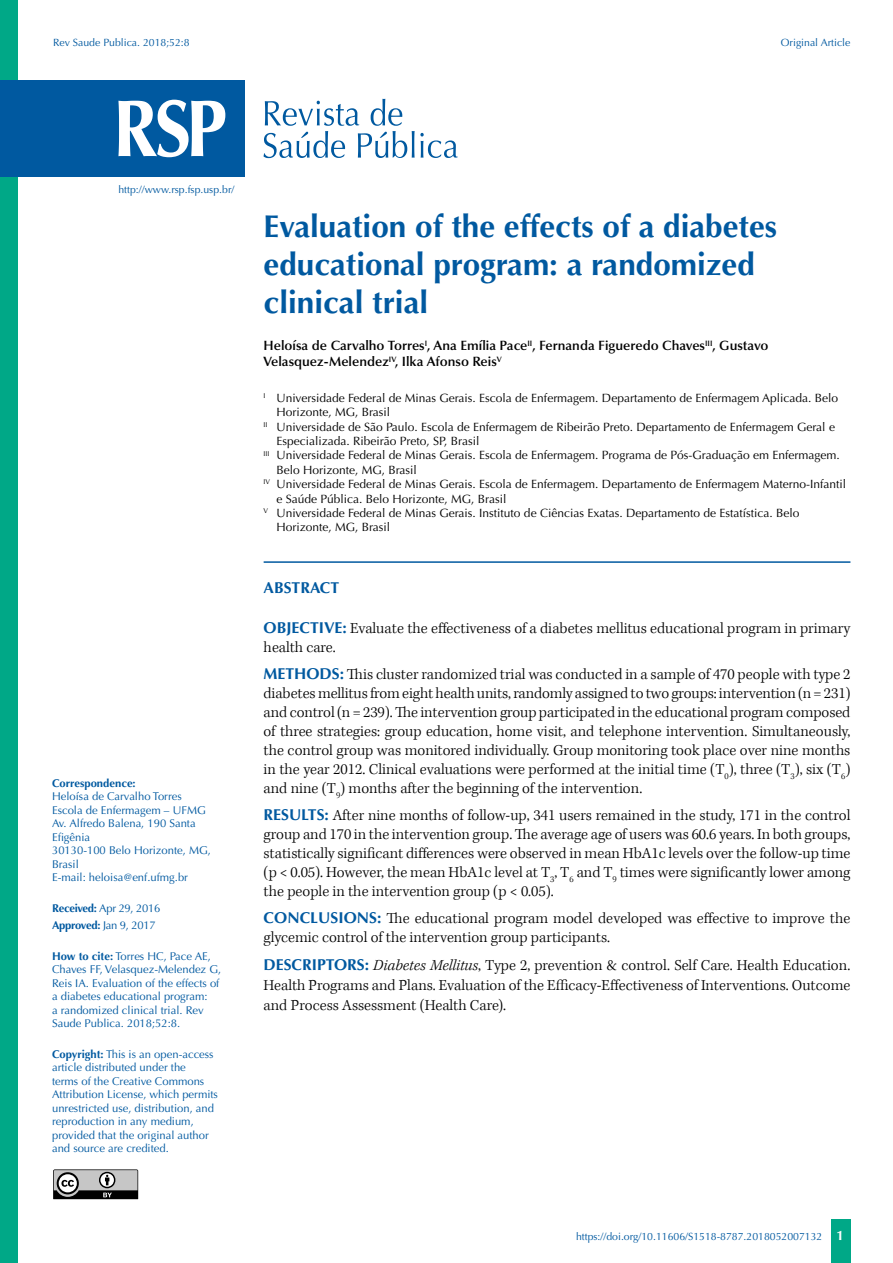
<style>
.page{position:relative;width:893px;height:1263px;background:#fff}
.page>*{position:absolute;margin:0;border:0;box-sizing:border-box;transform-origin:0 0}
.t1{font:700 31.5px/37.8px "Optima";color:#0059a0}
.t2{font:300 15.75px/18.9px "Kepler Std";color:#000;text-align:justify}
.t3{font:700 15.75px "Optima";color:#0059a0}
.t4{font:600 13.5px/16.2px "Optima";color:#000}
.t5{font:12px "Optima";color:#000}
.t6{font:11.25px/13.5px "Optima";color:#0059a0}
.t7{font:11.25px/17.7px "Optima";letter-spacing:-.025em;color:#0059a0}
.t8{font:700 11.25px "Optima";color:#0059a0}
.t9{font:10.5px "Optima";color:#0059a0}
.s1{font-weight:700}
.s2{font-family:"Optima";font-weight:700;color:#0059a0}
.s3{font-style:italic}
.s4{font-weight:700;font-size:13.5px;color:#fff}
</style>
<div class="page">
<div style="left:831px;top:1220px;width:20px;height:43px;background:#00a887"></div>
<svg style="left:53px;top:1169px;width:85px;height:30px;background:#838383"></svg>
<div style="left:0;top:0;width:18px;height:1263px;background:#00a887"></div>
<hr style="left:264px;top:561px;width:586px;height:2px;background:#0059a0">
<svg style="left:263px;top:99px;width:195px;height:59px"></svg>
<div style="left:0;top:80px;width:244px;height:96px;background:#0059a0"></div>
<svg style="left:118px;top:100px;width:107px;height:57px"></svg>
<p class="t9" style="left:53px;top:36px;width:138px">Rev Saude Publica. 2018;52:8</p>
<p class="t9" style="left:781px;top:36px;width:71px">Original Article</p>
<p class="t9" style="left:118px;top:183px;width:117px">http://www.rsp.fsp.usp.br/</p>
<p class="t8" style="left:52px;top:776px;width:85px">Correspondence:</p>
<p class="t6" style="left:52px;top:790px;width:160px">Heloísa de Carvalho Torres<br>Escola de Enfermagem – UFMG<br>Av. Alfredo Balena, 190 Santa<br>Efigênia<br>30130-100 Belo Horizonte, MG,<br>Brasil<br>E-mail: heloisa@enf.ufmg.br</p>
<p class="t7" style="left:52px;top:899px;width:110px"><span class="s1">Received:</span> Apr 29, 2016<br><span class="s1">Approved:</span> Jan 9, 2017</p>
<p class="t6" style="left:52px;top:949px;width:171px"><span class="s1">How to cite:</span> Torres HC, Pace AE,<br>Chaves FF, Velasquez-Melendez G,<br>Reis IA. Evaluation of the effects of a diabetes educational program:<br>a randomized clinical trial. Rev<br>Saude Publica. 2018;52:8.</p>
<p class="t6" style="left:52px;top:1047px;width:167px"><span class="s1">Copyright:</span> This is an open-access article distributed under the<br>terms of the Creative Commons<br>Attribution License, which permits unrestricted use, distribution, and reproduction in any medium, provided that the original author and source are credited.</p>
<h1 class="t1" style="left:264px;top:208px;width:515px">Evaluation of the effects of a diabetes educational program: a randomized clinical trial</h1>
<p class="t4" style="left:264px;top:337px;width:506px">Heloísa de Carvalho Torres<sup>I</sup>, Ana Emília Pace<sup>II</sup>, Fernanda Figueredo Chaves<sup>III</sup>, Gustavo<br>Velasquez-Melendez<sup>IV</sup>, Ilka Afonso Reis<sup>V</sup></p>
<p class="t5" style="left:264px;top:391px;width:576px"><sup>I</sup> Universidade Federal de Minas Gerais. Escola de Enfermagem. Departamento de Enfermagem Aplicada. Belo</p>
<p class="t5" style="left:276px;top:405px;width:115px">Horizonte, MG, Brasil</p>
<p class="t5" style="left:264px;top:420px;width:573px"><sup>II</sup> Universidade de São Paulo. Escola de Enfermagem de Ribeirão Preto. Departamento de Enfermagem Geral e</p>
<p class="t5" style="left:276px;top:434px;width:205px">Especializada. Ribeirão Preto, SP, Brasil</p>
<p class="t5" style="left:264px;top:448px;width:578px"><sup>III</sup> Universidade Federal de Minas Gerais. Escola de Enfermagem. Programa de Pós-Graduação em Enfermagem.</p>
<p class="t5" style="left:276px;top:463px;width:142px">Belo Horizonte, MG, Brasil</p>
<p class="t5" style="left:264px;top:477px;width:584px"><sup>IV</sup> Universidade Federal de Minas Gerais. Escola de Enfermagem. Departamento de Enfermagem Materno-Infantil</p>
<p class="t5" style="left:276px;top:492px;width:231px">e Saúde Pública. Belo Horizonte, MG, Brasil</p>
<p class="t5" style="left:264px;top:506px;width:537px"><sup>V</sup> Universidade Federal de Minas Gerais. Instituto de Ciências Exatas. Departamento de Estatística. Belo</p>
<p class="t5" style="left:276px;top:520px;width:115px">Horizonte, MG, Brasil</p>
<p class="t3" style="left:264px;top:578px;width:77px">ABSTRACT</p>
<p class="t2" style="left:264px;top:619px;width:588px"><span class="s2">OBJECTIVE:</span> Evaluate the effectiveness of a diabetes mellitus educational program in primary health care.</p>
<p class="t2" style="left:264px;top:665px;width:588px"><span class="s2">METHODS:</span> This cluster randomized trial was conducted in a sample of 470 people with type 2 diabetes mellitus from eight health units, randomly assigned to two groups: intervention (n = 231) and control (n = 239). The intervention group participated in the educational program composed of three strategies: group education, home visit, and telephone intervention. Simultaneously, the control group was monitored individually. Group monitoring took place over nine months in the year 2012. Clinical evaluations were performed at the initial time (T<sub>0</sub>), three (T<sub>3</sub>), six (T<sub>6</sub>) and nine (T<sub>9</sub>) months after the beginning of the intervention.</p>
<p class="t2" style="left:264px;top:806px;width:588px"><span class="s2">RESULTS:</span> After nine months of follow-up, 341 users remained in the study, 171 in the control group and 170 in the intervention group. The average age of users was 60.6 years. In both groups, statistically significant differences were observed in mean HbA1c levels over the follow-up time (p &lt; 0.05). However, the mean HbA1c level at T<sub>3</sub>, T<sub>6</sub> and T<sub>9</sub> times were significantly lower among the people in the intervention group (p &lt; 0.05).</p>
<p class="t2" style="left:264px;top:909px;width:588px"><span class="s2">CONCLUSIONS:</span> The educational program model developed was effective to improve the glycemic control of the intervention group participants.</p>
<p class="t2" style="left:264px;top:956px;width:588px;line-height:19.8px"><span class="s2">DESCRIPTORS:</span> <span class="s3">Diabetes Mellitus</span>, Type 2, prevention &amp; control. Self Care. Health Education.<br>Health Programs and Plans. Evaluation of the Efficacy-Effectiveness of Interventions. Outcome and Process Assessment (Health Care).</p>
<p class="t9" style="left:576px;top:1230px;width:269px">https://doi.org/10.11606/S1518-8787.2018052007132 <span class="s4">1</span></p>
</div>
